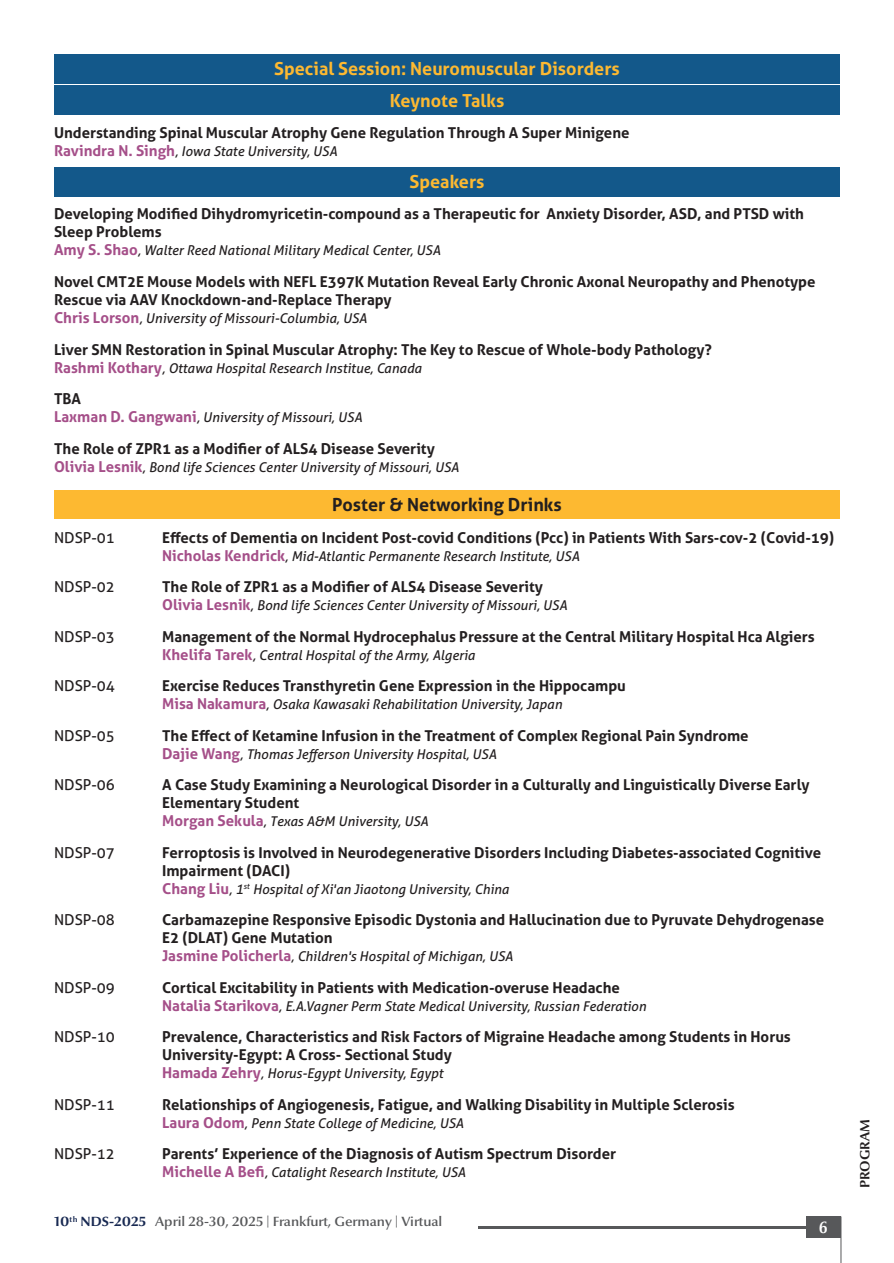
<style>
.page{position:relative;width:894px;height:1263px;background:#fff}
.page>*{position:absolute;margin:0;border:0;box-sizing:border-box;transform-origin:0 0}
.t1{font:700 18px "Aller";color:#fdb931}
.t2{font:700 18px "Aller";color:#231f20}
.t3{font:700 16.5px "Optima Nova LT Pro";color:#fff;scale:.9 1}
.t4{font:700 15px/18px "Aller";color:#231f20}
.t5{font:15px "Aller";color:#231f20}
.t6{font:italic 13.5px "Aller";color:#231f20}
.t7{font:600 13.5px "Optima Nova LT Pro";color:#57585a}
.t8{font:700 13.5px "Optima Nova LT Pro";color:#231f20}
.s1{font-weight:700;font-style:normal;font-size:15px;color:#a54f89}
.s2{font-weight:700;color:#182952}
</style>
<div class="page">
<hr style="left:478px;top:1226px;width:330px;height:3px;background:#57585a">
<div style="left:805px;top:1216px;width:35px;height:21px;background:#57585a"></div>
<hr style="left:840px;top:1216px;width:1px;height:47px;background:#57585a">
<div style="left:54px;top:167px;width:785px;height:30px;background:#13588a"></div>
<div style="left:54px;top:54px;width:785px;height:30px;background:#13588a"></div>
<div style="left:54px;top:86px;width:785px;height:29px;background:#13588a"></div>
<div style="left:54px;top:490px;width:785px;height:29px;background:#fdb931"></div>
<p class="t1" style="left:274px;top:58px;width:347px">Special Session: Neuromuscular Disorders</p>
<p class="t1" style="left:389px;top:89px;width:116px">Keynote Talks</p>
<p class="t4" style="left:54px;top:124px;width:576px">Understanding Spinal Muscular Atrophy Gene Regulation Through A Super Minigene</p>
<p class="t6" style="left:54px;top:143px;width:284px"><span class="s1">Ravindra N. Singh</span>, Iowa State University, USA</p>
<p class="t1" style="left:409px;top:170px;width:76px">Speakers</p>
<p class="t4" style="left:54px;top:205px;width:751px">Developing Modified Dihydromyricetin-compound as a Therapeutic for Anxiety Disorder, ASD, and PTSD with<br>Sleep Problems</p>
<p class="t6" style="left:54px;top:242px;width:388px"><span class="s1">Amy S. Shao</span>, Walter Reed National Military Medical Center, USA</p>
<p class="t4" style="left:54px;top:272px;width:762px">Novel CMT2E Mouse Models with NEFL E397K Mutation Reveal Early Chronic Axonal Neuropathy and Phenotype<br>Rescue via AAV Knockdown-and-Replace Therapy</p>
<p class="t6" style="left:54px;top:310px;width:314px"><span class="s1">Chris Lorson</span>, University of Missouri-Columbia, USA</p>
<p class="t4" style="left:54px;top:340px;width:659px">Liver SMN Restoration in Spinal Muscular Atrophy: The Key to Rescue of Whole-body Pathology?</p>
<p class="t6" style="left:54px;top:359px;width:369px"><span class="s1">Rashmi Kothary</span>, Ottawa Hospital Research Institue, Canada</p>
<p class="t4" style="left:54px;top:389px;width:29px">TBA</p>
<p class="t6" style="left:54px;top:409px;width:309px"><span class="s1">Laxman D. Gangwani</span>, University of Missouri, USA</p>
<p class="t4" style="left:54px;top:439px;width:382px">The Role of ZPR1 as a Modifier of ALS4 Disease Severity</p>
<p class="t6" style="left:54px;top:458px;width:406px"><span class="s1">Olivia Lesnik</span>, Bond life Sciences Center University of Missouri, USA</p>
<p class="t2" style="left:332px;top:493px;width:231px">Poster &amp; Networking Drinks</p>
<p class="t5" style="left:54px;top:528px;width:62px">NDSP-01</p>
<p class="t4" style="left:162px;top:528px;width:673px">Effects of Dementia on Incident Post-covid Conditions (Pcc) in Patients With Sars-cov-2 (Covid-19)</p>
<p class="t6" style="left:162px;top:547px;width:418px"><span class="s1">Nicholas Kendrick</span>, Mid-Atlantic Permanente Research Institute, USA</p>
<p class="t5" style="left:54px;top:578px;width:62px">NDSP-02</p>
<p class="t4" style="left:162px;top:578px;width:382px">The Role of ZPR1 as a Modifier of ALS4 Disease Severity</p>
<p class="t6" style="left:162px;top:597px;width:406px"><span class="s1">Olivia Lesnik</span>, Bond life Sciences Center University of Missouri, USA</p>
<p class="t5" style="left:54px;top:627px;width:62px">NDSP-03</p>
<p class="t4" style="left:162px;top:627px;width:653px">Management of the Normal Hydrocephalus Pressure at the Central Military Hospital Hca Algiers</p>
<p class="t6" style="left:162px;top:646px;width:314px"><span class="s1">Khelifa Tarek</span>, Central Hospital of the Army, Algeria</p>
<p class="t5" style="left:54px;top:677px;width:62px">NDSP-04</p>
<p class="t4" style="left:162px;top:677px;width:465px">Exercise Reduces Transthyretin Gene Expression in the Hippocampu</p>
<p class="t6" style="left:162px;top:696px;width:401px"><span class="s1">Misa Nakamura</span>, Osaka Kawasaki Rehabilitation University, Japan</p>
<p class="t5" style="left:54px;top:726px;width:62px">NDSP-05</p>
<p class="t4" style="left:162px;top:726px;width:588px">The Effect of Ketamine Infusion in the Treatment of Complex Regional Pain Syndrome</p>
<p class="t6" style="left:162px;top:745px;width:336px"><span class="s1">Dajie Wang</span>, Thomas Jefferson University Hospital, USA</p>
<p class="t5" style="left:54px;top:776px;width:62px">NDSP-06</p>
<p class="t4" style="left:162px;top:776px;width:648px">A Case Study Examining a Neurological Disorder in a Culturally and Linguistically Diverse Early<br>Elementary Student</p>
<p class="t6" style="left:162px;top:813px;width:267px"><span class="s1">Morgan Sekula</span>, Texas A&amp;M University, USA</p>
<p class="t5" style="left:54px;top:843px;width:62px">NDSP-07</p>
<p class="t4" style="left:162px;top:843px;width:660px">Ferroptosis is Involved in Neurodegenerative Disorders Including Diabetes-associated Cognitive<br>Impairment (DACI)</p>
<p class="t6" style="left:162px;top:880px;width:348px"><span class="s1">Chang Liu</span>, 1<sup>st</sup> Hospital of Xi'an Jiaotong University, China</p>
<p class="t5" style="left:54px;top:911px;width:62px">NDSP-08</p>
<p class="t4" style="left:162px;top:911px;width:663px">Carbamazepine Responsive Episodic Dystonia and Hallucination due to Pyruvate Dehydrogenase<br>E2 (DLAT) Gene Mutation</p>
<p class="t6" style="left:162px;top:948px;width:352px"><span class="s1">Jasmine Policherla</span>, Children's Hospital of Michigan, USA</p>
<p class="t5" style="left:54px;top:978px;width:62px">NDSP-09</p>
<p class="t4" style="left:162px;top:978px;width:459px">Cortical Excitability in Patients with Medication-overuse Headache</p>
<p class="t6" style="left:162px;top:997px;width:485px"><span class="s1">Natalia Starikova</span>, E.A.Vagner Perm State Medical University, Russian Federation</p>
<p class="t5" style="left:54px;top:1028px;width:62px">NDSP-10</p>
<p class="t4" style="left:162px;top:1028px;width:630px">Prevalence, Characteristics and Risk Factors of Migraine Headache among Students in Horus<br>University-Egypt: A Cross- Sectional Study</p>
<p class="t6" style="left:162px;top:1065px;width:282px"><span class="s1">Hamada Zehry</span>, Horus-Egypt University, Egypt</p>
<p class="t5" style="left:54px;top:1095px;width:62px">NDSP-11</p>
<p class="t4" style="left:162px;top:1095px;width:574px">Relationships of Angiogenesis, Fatigue, and Walking Disability in Multiple Sclerosis</p>
<p class="t6" style="left:162px;top:1114px;width:303px"><span class="s1">Laura Odom</span>, Penn State College of Medicine, USA</p>
<p class="t5" style="left:54px;top:1145px;width:62px">NDSP-12</p>
<p class="t4" style="left:162px;top:1145px;width:455px">Parents’ Experience of the Diagnosis of Autism Spectrum Disorder</p>
<p class="t6" style="left:162px;top:1164px;width:305px"><span class="s1">Michelle A Befi</span>, Catalight Research Institute, USA</p>
<p class="t7" style="left:55px;top:1213px;width:389px"><span class="s2">10</span><sup>th</sup> <span class="s2">NDS-2025</span> April 28-30, 2025 | Frankfurt, Germany | Virtual</p>
<p class="t3" style="left:818px;top:1217px;width:12px">6</p>
<p class="t8" style="left:856px;top:1188px;width:71px;rotate:-90deg">PROGRAM</p>
</div>
